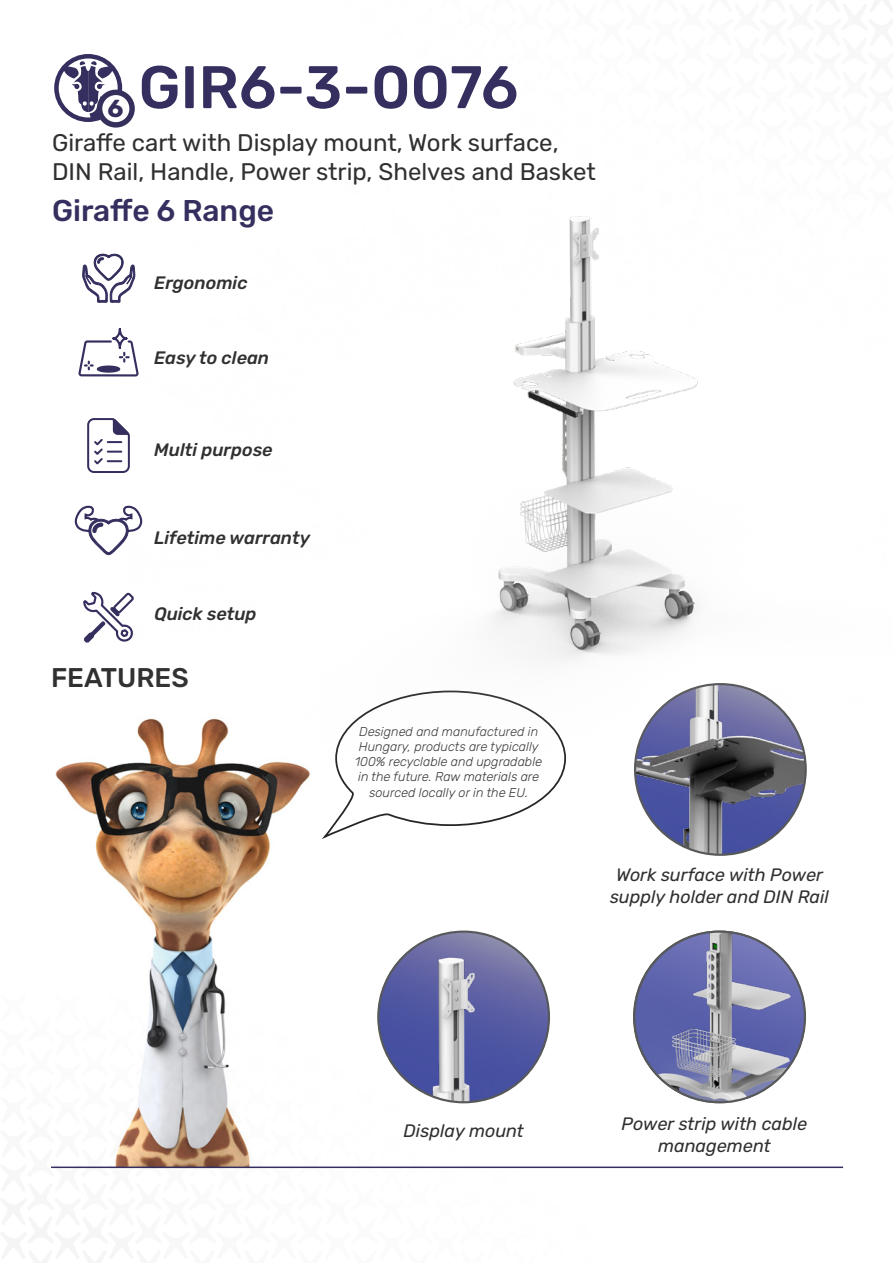
<style>
.page{position:relative;width:893px;height:1263px;background:#fff}
.page>*{position:absolute;margin:0;border:0;box-sizing:border-box;transform-origin:0 0}
.t1{font:500 60px "Rubik";color:#342f5e}
.t2{font:500 30px "Rubik";color:#342f5e}
.t3{font:500 27px "Rubik";color:#312f30}
.t4{font:700 24.6px "Rubik";color:#352f5c}
.t5{font:24px "Rubik";color:#312f30}
.t6{font:italic 18px/21.6px "Rubik";color:#312f30;text-align:center}
.t7{font:italic 500 18px "Rubik";color:#312f30}
.t8{font:italic 300 12.75px/15.3px "Rubik";color:#312f30;text-align:center}
</style>
<div class="page">
<svg style="left:74px;top:505px;width:52px;height:50px"></svg>
<svg style="left:83px;top:591px;width:43px;height:52px"></svg>
<svg style="left:83px;top:254px;width:43px;height:48px"></svg>
<svg style="left:78px;top:328px;width:48px;height:49px"></svg>
<svg style="left:87px;top:418px;width:39px;height:55px"></svg>
<img style="left:55px;top:761px;width:470px;height:405px">
<hr style="left:51px;top:1166px;width:792px;height:2px;background:#342f5e">
<img style="left:378px;top:932px;width:171px;height:170px;border-radius:85px">
<img style="left:635px;top:684px;width:171px;height:171px;border-radius:83px">
<img style="left:634px;top:932px;width:171px;height:170px;border-radius:85px">
<svg style="left:54px;top:54px;width:68px;height:68px"></svg>
<svg style="left:100px;top:92px;width:32px;height:33px"></svg>
<div style="left:97px;top:90px;width:38px;height:38px;border:5px solid #352f5c;border-radius:50%"></div>
<img style="left:126px;top:216px;width:681px;height:623px">
<p class="t4" style="left:108px;top:94px;width:18px">6</p>
<p class="t1" style="left:139px;top:53px;width:381px">GIR6-3-0076</p>
<p class="t5" style="left:52px;top:129px;width:508px">Giraffe cart with Display mount, Work surface,</p>
<p class="t5" style="left:52px;top:158px;width:545px">DIN Rail, Handle, Power strip, Shelves and Basket</p>
<p class="t2" style="left:52px;top:193px;width:224px">Giraffe 6 Range</p>
<p class="t7" style="left:154px;top:273px;width:95px">Ergonomic</p>
<p class="t7" style="left:154px;top:347px;width:116px">Easy to clean</p>
<p class="t7" style="left:154px;top:439px;width:120px">Multi purpose</p>
<p class="t7" style="left:154px;top:527px;width:157px">Lifetime warranty</p>
<p class="t7" style="left:154px;top:604px;width:104px">Quick setup</p>
<p class="t3" style="left:51px;top:662px;width:139px">FEATURES</p>
<p class="t8" style="left:355px;top:724px;width:188px">Designed and manufactured in<br>Hungary, products are typically<br>100% recyclable and upgradable in the future. Raw materials are sourced locally or in the EU.</p>
<p class="t6" style="left:610px;top:865px;width:221px">Work surface with Power supply holder and DIN Rail</p>
<p class="t6" style="left:403px;top:1120px;width:122px">Display mount</p>
<p class="t6" style="left:621px;top:1113px;width:187px">Power strip with cable management</p>
</div>
